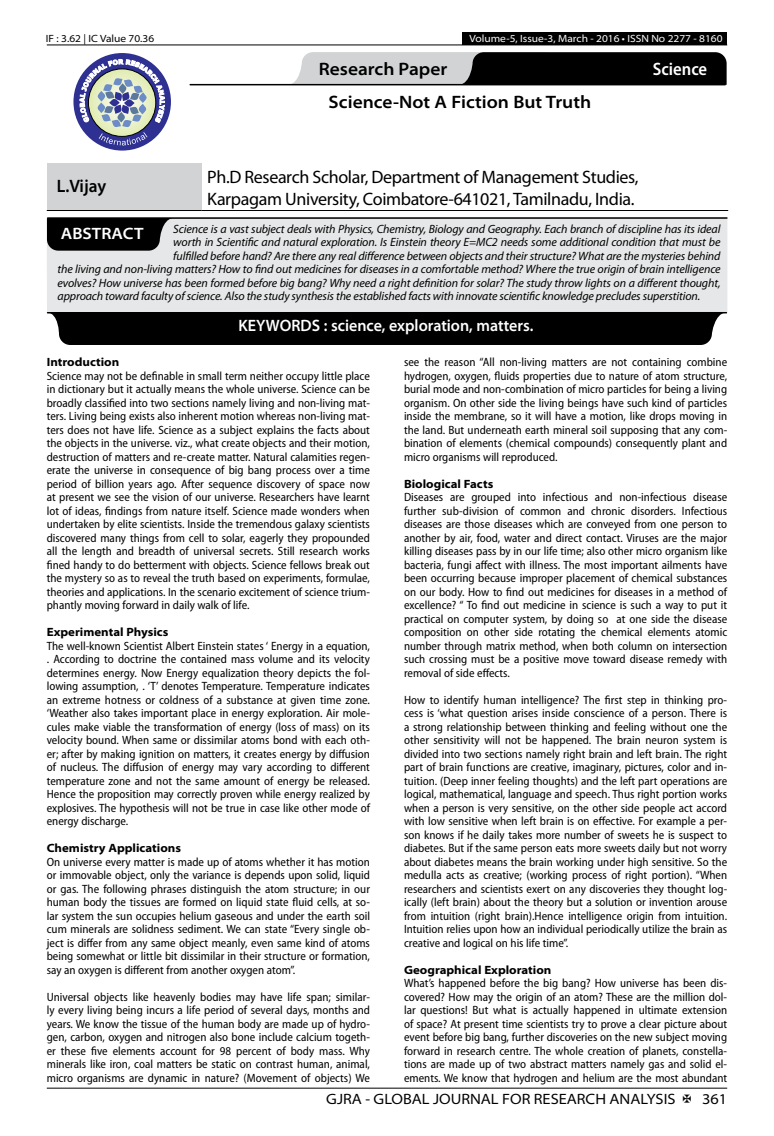
<style>
.page{position:relative;width:774px;height:1136px;background:#fff}
.page>*{position:absolute;margin:0;border:0;box-sizing:border-box;transform-origin:0 0}
.t1{font:18px/21.6px "Myriad Pro";letter-spacing:-.02em;color:#000}
.t2{font:600 semi-expanded 18px "Myriad Pro";color:#000}
.t3{font:600 semi-condensed 18px "Myriad Pro";color:#fff}
.t4{font:600 semi-expanded 18px "Myriad Pro";color:#000;scale:.9 1}
.t5{font:600 semi-expanded 16.5px "Myriad Pro";color:#fff;scale:.9 1}
.t6{font:600 semi-expanded 16.5px "Myriad Pro";color:#fff}
.t7{font:semi-expanded 15px "Myriad Pro";color:#000}
.t8{font:semi-condensed 12px/13.5px "Myriad Pro";color:#000;text-align:justify}
.t9{font:italic 12px "Myriad Pro";letter-spacing:-.01em;color:#000}
.t10{font:700 semi-expanded 12px "Myriad Pro";color:#000}
.t11{font:semi-expanded 10.5px "Myriad Pro";color:#fff}
.t12{font:semi-expanded 10.5px "Myriad Pro";color:#000}
</style>
<div class="page">
<hr style="left:47px;top:1087px;width:680px;height:1px;background:#000">
<div style="left:462px;top:32px;width:265px;height:13px;background:#000"></div>
<hr style="left:47px;top:45px;width:680px;height:1px;background:#000">
<svg style="left:288px;top:52px;width:439px;height:33px;background:#5a5a5b"></svg>
<hr style="left:190px;top:84px;width:535px;height:1px;background:#000">
<div style="left:73px;top:53px;width:98px;height:97px;background:#2e3092;border-radius:50%"></div>
<svg style="left:80px;top:59px;width:85px;height:86px"></svg>
<div style="left:47px;top:163px;width:154px;height:47px;background:#d1d3d4"></div>
<hr style="left:47px;top:210px;width:154px;height:1px;background:#000">
<hr style="left:201px;top:210px;width:527px;height:1px;background:#000">
<div style="left:47px;top:217px;width:680px;height:95px;background:#e6e7e8"></div>
<hr style="left:48px;top:217px;width:679px;height:2px;background:#000">
<svg style="left:47px;top:218px;width:126px;height:32px;background:#161616"></svg>
<div style="left:47px;top:312px;width:679px;height:33px;background:#000"></div>
<p class="t12" style="left:46px;top:32px;width:110px">IF : 3.62 | IC Value 70.36</p>
<p class="t11" style="left:469px;top:32px;width:255px">Volume-5, Issue-3, March - 2016 • ISSN No 2277 - 8160</p>
<h1 class="t2" style="left:319px;top:59px;width:130px">Research Paper</h1>
<h1 class="t3" style="left:653px;top:59px;width:56px">Science</h1>
<h1 class="t2" style="left:329px;top:92px;width:264px">Science-Not A Fiction But Truth</h1>
<h1 class="t4" style="left:57px;top:176px;width:56px">L.Vijay</h1>
<h1 class="t1" style="left:207px;top:166px;width:433px">Ph.D Research Scholar, Department of Management Studies,<br>Karpagam University, Coimbatore-641021, Tamilnadu, India.</h1>
<p class="t9" style="left:173px;top:222px;width:549px">Science is a vast subject deals with Physics, Chemistry, Biology and Geography. Each branch of discipline has its ideal</p>
<p class="t9" style="left:173px;top:236px;width:549px">worth in Scientific and natural exploration. Is Einstein theory E=MC2 needs some additional condition that must be</p>
<p class="t9" style="left:173px;top:249px;width:549px">fulfilled before hand? Are there any real difference between objects and their structure? What are the mysteries behind</p>
<p class="t9" style="left:58px;top:263px;width:664px">the living and non-living matters? How to find out medicines for diseases in a comfortable method? Where the true origin of brain intelligence</p>
<p class="t9" style="left:58px;top:276px;width:664px">evolves? How universe has been formed before big bang? Why need a right definition for solar? The study throw lights on a different thought,</p>
<p class="t9" style="left:58px;top:290px;width:644px">approach toward faculty of science. Also the study synthesis the established facts with innovate scientific knowledge precludes superstition.</p>
<h2 class="t6" style="left:61px;top:224px;width:84px">ABSTRACT</h2>
<h2 class="t5" style="left:239px;top:316px;width:329px">KEYWORDS : science, exploration, matters.</h2>
<p class="t10" style="left:47px;top:355px;width:74px">Introduction</p>
<p class="t8" style="left:47px;top:369px;width:325px">Science may not be definable in small term neither occupy little place in dictionary but it actually means the whole universe. Science can be broadly classified into two sections namely living and non-living mat&shy;ters. Living being exists also inherent motion whereas non-living mat&shy;ters does not have life. Science as a subject explains the facts about the objects in the universe. viz., what create objects and their motion, destruction of matters and re-create matter. Natural calamities regen&shy;erate the universe in consequence of big bang process over a time period of billion years ago. After sequence discovery of space now at present we see the vision of our universe. Researchers have learnt lot of ideas, findings from nature itself. Science made wonders when undertaken by elite scientists. Inside the tremendous galaxy scientists discovered many things from cell to solar, eagerly they propounded all the length and breadth of universal secrets. Still research works fined handy to do betterment with objects. Science fellows break out the mystery so as to reveal the truth based on experiments, formulae, theories and applications. In the scenario excitement of science trium&shy;phantly moving forward in daily walk of life.</p>
<p class="t10" style="left:47px;top:625px;width:123px">Experimental Physics</p>
<p class="t8" style="left:47px;top:639px;width:325px">The well-known Scientist Albert Einstein states ‘ Energy in a equation, . According to doctrine the contained mass volume and its velocity determines energy. Now Energy equalization theory depicts the fol&shy;lowing assumption, . ‘T’ denotes Temperature. Temperature indicates an extreme hotness or coldness of a substance at given time zone. ‘Weather also takes important place in energy exploration. Air mole&shy;cules make viable the transformation of energy (loss of mass) on its velocity bound. When same or dissimilar atoms bond with each oth&shy;er; after by making ignition on matters, it creates energy by diffusion of nucleus. The diffusion of energy may vary according to different temperature zone and not the same amount of energy be released.<br>Hence the proposition may correctly proven while energy realized by explosives. The hypothesis will not be true in case like other mode of energy discharge.</p>
<p class="t10" style="left:47px;top:841px;width:136px">Chemistry Applications</p>
<p class="t8" style="left:47px;top:855px;width:325px">On universe every matter is made up of atoms whether it has motion or immovable object, only the variance is depends upon solid, liquid or gas. The following phrases distinguish the atom structure; in our human body the tissues are formed on liquid state fluid cells, at so&shy;lar system the sun occupies helium gaseous and under the earth soil cum minerals are solidness sediment. We can state “Every single ob&shy;ject is differ from any same object meanly, even same kind of atoms being somewhat or little bit dissimilar in their structure or formation, say an oxygen is different from another oxygen atom”.</p>
<p class="t8" style="left:47px;top:990px;width:325px">Universal objects like heavenly bodies may have life span; similar&shy;ly every living being incurs a life period of several days, months and years. We know the tissue of the human body are made up of hydro&shy;gen, carbon, oxygen and nitrogen also bone include calcium togeth&shy;er these five elements account for 98 percent of body mass. Why minerals like iron, coal matters be static on contrast human, animal, micro organisms are dynamic in nature? (Movement of objects) We</p>
<p class="t8" style="left:404px;top:355px;width:325px">see the reason “All non-living matters are not containing combine hydrogen, oxygen, fluids properties due to nature of atom structure, burial mode and non-combination of micro particles for being a living organism. On other side the living beings have such kind of particles inside the membrane, so it will have a motion, like drops moving in the land. But underneath earth mineral soil supposing that any com&shy;bination of elements (chemical compounds) consequently plant and micro organisms will reproduced.</p>
<p class="t10" style="left:404px;top:476px;width:91px">Biological Facts</p>
<p class="t8" style="left:404px;top:490px;width:325px">Diseases are grouped into infectious and non-infectious disease further sub-division of common and chronic disorders. Infectious diseases are those diseases which are conveyed from one person to another by air, food, water and direct contact. Viruses are the major killing diseases pass by in our life time; also other micro organism like bacteria, fungi affect with illness. The most important ailments have been occurring because improper placement of chemical substances on our body. How to find out medicines for diseases in a method of excellence? “ To find out medicine in science is such a way to put it practical on computer system, by doing so at one side the disease composition on other side rotating the chemical elements atomic number through matrix method, when both column on intersection such crossing must be a positive move toward disease remedy with removal of side effects.</p>
<p class="t8" style="left:404px;top:693px;width:325px">How to identify human intelligence? The first step in thinking pro&shy;cess is ‘what question arises inside conscience of a person. There is a strong relationship between thinking and feeling without one the other sensitivity will not be happened. The brain neuron system is divided into two sections namely right brain and left brain. The right part of brain functions are creative, imaginary, pictures, color and in&shy;tuition. (Deep inner feeling thoughts) and the left part operations are logical, mathematical, language and speech. Thus right portion works when a person is very sensitive, on the other side people act accord with low sensitive when left brain is on effective. For example a per&shy;son knows if he daily takes more number of sweets he is suspect to diabetes. But if the same person eats more sweets daily but not worry about diabetes means the brain working under high sensitive. So the medulla acts as creative; (working process of right portion). “When researchers and scientists exert on any discoveries they thought log&shy;ically (left brain) about the theory but a solution or invention arouse from intuition (right brain).Hence intelligence origin from intuition.<br>Intuition relies upon how an individual periodically utilize the brain as creative and logical on his life time”.</p>
<p class="t10" style="left:404px;top:962px;width:149px">Geographical Exploration</p>
<p class="t8" style="left:404px;top:976px;width:325px">What’s happened before the big bang? How universe has been dis&shy;covered? How may the origin of an atom? These are the million dol&shy;lar questions! But what is actually happened in ultimate extension of space? At present time scientists try to prove a clear picture about event before big bang, further discoveries on the new subject moving forward in research centre. The whole creation of planets, constella&shy;tions are made up of two abstract matters namely gas and solid el&shy;ements. We know that hydrogen and helium are the most abundant</p>
<p class="t7" style="left:326px;top:1090px;width:351px">GJRA - GLOBAL JOURNAL FOR RESEARCH ANALYSIS</p>
<p class="t7" style="left:702px;top:1090px;width:27px">361</p>
</div>
